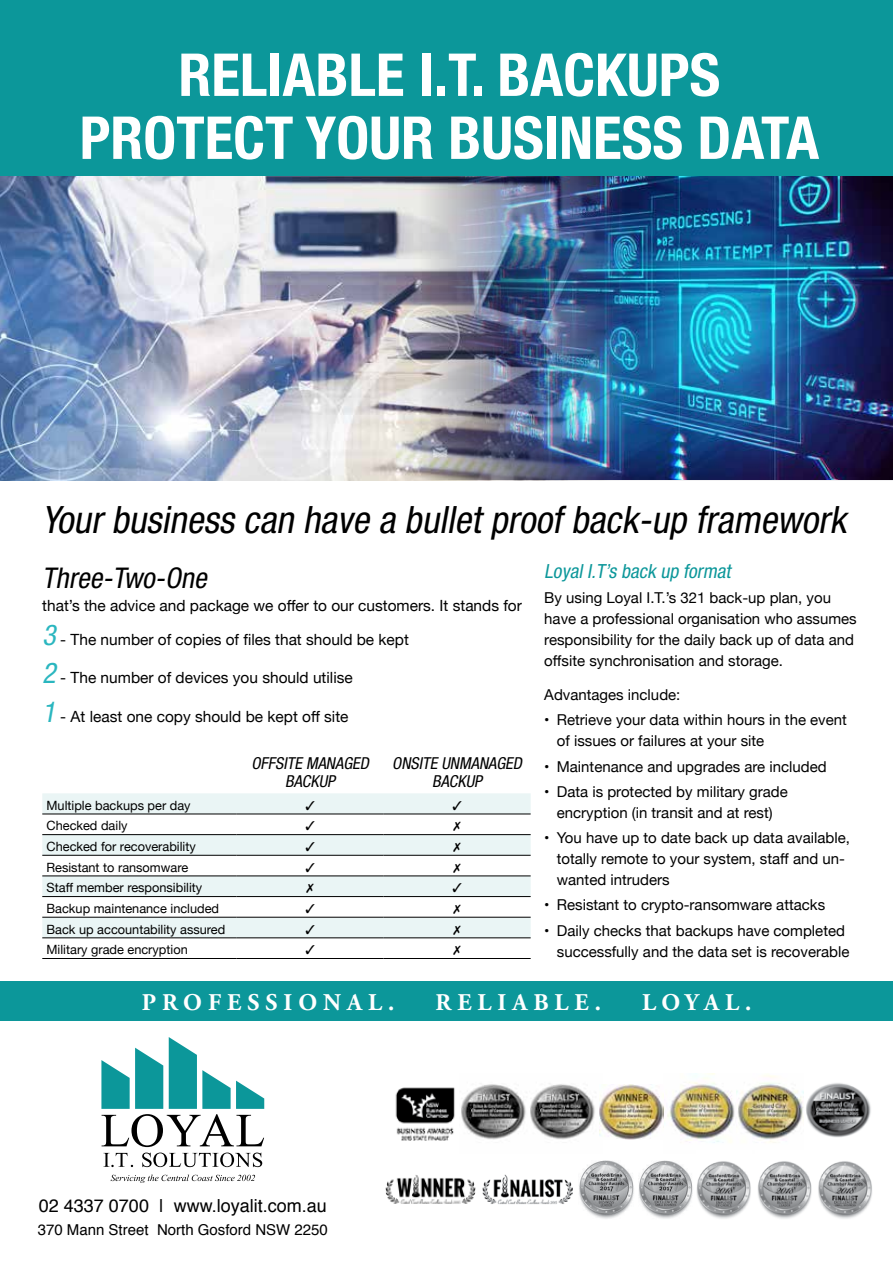
<style>
.page{position:relative;width:893px;height:1263px;background:#fff}
.page>*{position:absolute;margin:0;border:0;box-sizing:border-box;transform-origin:0 0}
.t1{font:700 condensed 59.25px/63px "Helvetica Neue";color:#fff;text-align:center}
.t2{font:italic condensed 37.8px "Helvetica Neue 57";color:#000}
.t3{font:italic condensed 28.5px "Helvetica Neue 57";color:#000}
.t4{font:700 24px "Adobe Garamond Pro";letter-spacing:.25em;color:#fff}
.t5{font:italic condensed 19.5px "Helvetica Neue 57";color:#0c979a}
.t6{font:18px "Helvetica";color:#000}
.t7{font:italic condensed 16.5px/18px "Helvetica Neue 57";color:#000;text-align:center}
.t8{font:15.45px "Helvetica Neue";color:#000}
.t9{font:15px/21px "Helvetica Neue";color:#000}
.t10{font:15px "Helvetica";color:#000}
.t11{font:12.75px "Helvetica Neue";color:#000}
.s1{font-family:"Helvetica Neue 57";font-style:italic;font-stretch:condensed;font-size:28.5px;color:#2ab6bf}
</style>
<div class="page">
<img style="left:0;top:176px;width:399px;height:304px">
<img style="left:399px;top:176px;width:494px;height:304px">
<div style="left:0;top:981px;width:893px;height:40px;background:#0c979a"></div>
<div style="left:0;top:0;width:893px;height:176px;background:#0c979a"></div>
<svg style="left:42px;top:793px;width:489px;height:144px;fill:#eaf5f5"></svg>
<hr style="left:42px;top:814px;width:195px;height:1px;background:#000">
<hr style="left:237px;top:814px;width:147px;height:1px;background:#000">
<hr style="left:384px;top:814px;width:147px;height:1px;background:#000">
<hr style="left:42px;top:834px;width:195px;height:1px;background:#000">
<hr style="left:237px;top:834px;width:147px;height:1px;background:#000">
<hr style="left:384px;top:834px;width:147px;height:1px;background:#000">
<hr style="left:42px;top:855px;width:195px;height:1px;background:#000">
<hr style="left:237px;top:855px;width:147px;height:1px;background:#000">
<hr style="left:384px;top:855px;width:147px;height:1px;background:#000">
<hr style="left:42px;top:876px;width:195px;height:1px;background:#000">
<hr style="left:237px;top:876px;width:147px;height:1px;background:#000">
<hr style="left:384px;top:876px;width:147px;height:1px;background:#000">
<hr style="left:42px;top:896px;width:195px;height:1px;background:#000">
<hr style="left:237px;top:896px;width:147px;height:1px;background:#000">
<hr style="left:384px;top:896px;width:147px;height:1px;background:#000">
<hr style="left:42px;top:917px;width:195px;height:1px;background:#000">
<hr style="left:237px;top:917px;width:147px;height:1px;background:#000">
<hr style="left:384px;top:917px;width:147px;height:1px;background:#000">
<hr style="left:42px;top:937px;width:195px;height:1px;background:#000">
<hr style="left:237px;top:937px;width:147px;height:1px;background:#000">
<hr style="left:384px;top:937px;width:147px;height:1px;background:#000">
<hr style="left:42px;top:958px;width:195px;height:1px;background:#000">
<hr style="left:237px;top:958px;width:147px;height:1px;background:#000">
<hr style="left:384px;top:958px;width:147px;height:1px;background:#000">
<img style="left:395px;top:1087px;width:60px;height:54px">
<img style="left:461px;top:1084px;width:65px;height:56px">
<img style="left:530px;top:1084px;width:65px;height:56px">
<img style="left:664px;top:1074px;width:73px;height:69px">
<img style="left:599px;top:1085px;width:65px;height:54px">
<img style="left:737px;top:1075px;width:67px;height:68px">
<img style="left:806px;top:1083px;width:65px;height:55px">
<img style="left:579px;top:1160px;width:55px;height:59px">
<img style="left:639px;top:1160px;width:54px;height:59px">
<img style="left:696px;top:1161px;width:55px;height:58px">
<img style="left:758px;top:1161px;width:54px;height:58px">
<img style="left:818px;top:1161px;width:54px;height:58px">
<img style="left:483px;top:1174px;width:89px;height:30px">
<img style="left:386px;top:1175px;width:90px;height:29px">
<svg style="left:101px;top:1037px;width:163px;height:130px"></svg>
<svg style="left:111px;top:1174px;width:144px;height:9px"></svg>
<svg style="left:306px;top:801px;width:9px;height:9px"></svg>
<svg style="left:453px;top:801px;width:8px;height:9px"></svg>
<svg style="left:306px;top:821px;width:9px;height:9px"></svg>
<svg style="left:454px;top:822px;width:7px;height:9px"></svg>
<svg style="left:306px;top:842px;width:9px;height:9px"></svg>
<svg style="left:454px;top:842px;width:7px;height:10px"></svg>
<svg style="left:306px;top:862px;width:9px;height:10px"></svg>
<svg style="left:454px;top:863px;width:7px;height:9px"></svg>
<svg style="left:307px;top:884px;width:7px;height:9px"></svg>
<svg style="left:453px;top:883px;width:8px;height:9px"></svg>
<svg style="left:306px;top:904px;width:9px;height:9px"></svg>
<svg style="left:454px;top:904px;width:7px;height:10px"></svg>
<svg style="left:306px;top:924px;width:9px;height:10px"></svg>
<svg style="left:454px;top:925px;width:7px;height:9px"></svg>
<h1 class="t1" style="left:80px;top:39px;width:741px">RELIABLE I.T. BACKUPS<br>PROTECT YOUR BUSINESS DATA</h1>
<h2 class="t2" style="left:42px;top:498px;width:813px">Yourbusiness can have a bulletproofback-up framework</h2>
<h3 class="t3" style="left:42px;top:562px;width:172px">Three-Two-One</h3>
<p class="t8" style="left:42px;top:594px;width:481px">that’s the advice and package we offer to our customers. It stands for</p>
<p class="t8" style="left:42px;top:628px;width:368px"><span class="s1">3</span>- The number of copies of files that should be kept</p>
<p class="t8" style="left:42px;top:667px;width:312px"><span class="s1">2</span>- The number of devices you should utilise</p>
<p class="t8" style="left:42px;top:705px;width:308px"><span class="s1">1</span>- At least one copy should be kept off site</p>
<p class="t11" style="left:47px;top:796px;width:146px">Multiple backups per day</p>
<p class="t11" style="left:47px;top:817px;width:83px">Checked daily</p>
<p class="t11" style="left:47px;top:837px;width:151px">Checked for recoverability</p>
<p class="t11" style="left:47px;top:858px;width:143px">Resistant to ransomware</p>
<p class="t11" style="left:47px;top:878px;width:157px">Staff member responsibility</p>
<p class="t11" style="left:47px;top:899px;width:174px">Backup maintenance included</p>
<p class="t11" style="left:47px;top:920px;width:180px">Back up accountability assured</p>
<p class="t11" style="left:47px;top:940px;width:143px">Military grade encryption</p>
<p class="t7" style="left:251px;top:754px;width:122px">OFFSITE MANAGED<br>BACKUP</p>
<p class="t7" style="left:392px;top:754px;width:135px">ONSITE UNMANAGED<br>BACKUP</p>
<h3 class="t5" style="left:544px;top:560px;width:192px">LoyalI.T’s back up format</h3>
<p class="t9" style="left:544px;top:588px;width:314px">By using Loyal I.T.’s 321 back-up plan, you have a professional organisation who assumes responsibility for the daily back up of data and offsite synchronisation and storage.</p>
<p class="t9" style="left:544px;top:685px;width:138px">Advantages include:</p>
<p class="t9" style="left:557px;top:710px;width:292px;text-indent:-13px">• Retrieve your data within hours in the event of issues or failures at your site</p>
<p class="t9" style="left:544px;top:756px;width:284px">• Maintenance and upgrades are included</p>
<p class="t9" style="left:544px;top:782px;width:245px;text-align:center">• Data is protected by military grade encryption (in transit and at rest)</p>
<p class="t9" style="left:557px;top:828px;width:295px;text-indent:-13px">• You have up to date back up data available, totally remote to your system, staff and un&shy;wanted intruders</p>
<p class="t9" style="left:544px;top:895px;width:282px">• Resistant to crypto-ransomware attacks</p>
<p class="t9" style="left:544px;top:920px;width:307px;text-align:right">• Daily checks that backups have completed successfully and the data set is recoverable</p>
<h3 class="t4" style="left:142px;top:988px;width:254px">PROFESSIONAL.</h3>
<h3 class="t4" style="left:435px;top:988px;width:167px">RELIABLE.</h3>
<h3 class="t4" style="left:642px;top:988px;width:111px">LOYAL.</h3>
<p class="t6" style="left:39px;top:1192px;width:289px">02 4337 0700 | www.loyalit.com.au</p>
<p class="t10" style="left:38px;top:1218px;width:292px">370 Mann Street North Gosford NSW 2250</p>
</div>
